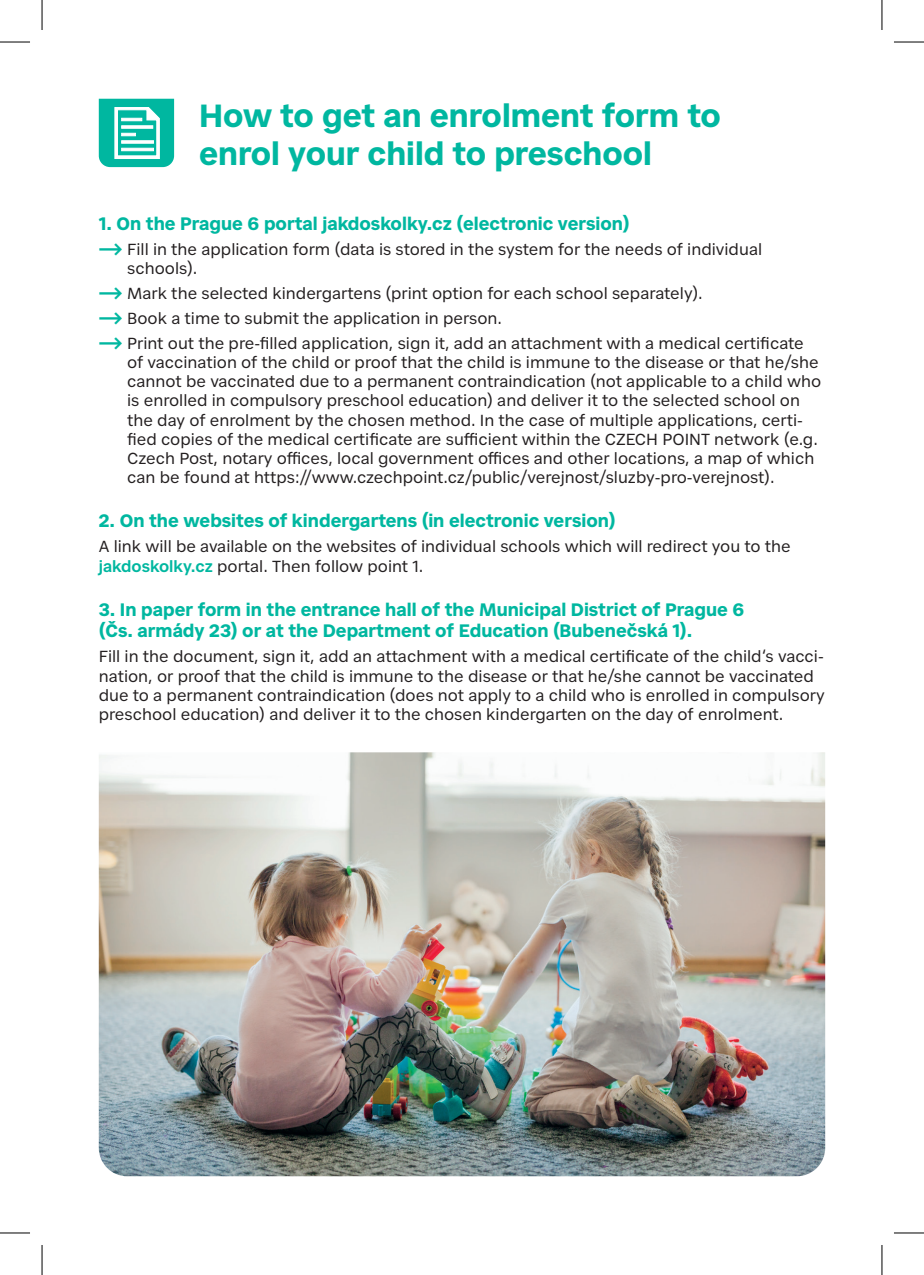
<style>
.page{position:relative;width:924px;height:1275px;background:#fff}
.page>*{position:absolute;margin:0;border:0;box-sizing:border-box;transform-origin:0 0}
.t1{font:700 32px/38.4px "Civil Premium";color:#00b7a0}
.t2{font:700 18px/21.6px "Civil Premium";color:#00b7a0}
.t3{font:16px/19.2px "Civil Premium";color:#231f20}
.s1{font-weight:700;color:#00b7a0}
.s2{font-weight:600;color:#00b7a0}
</style>
<div class="page">
<img style="left:99px;top:752px;width:725px;height:424px">
<svg style="left:99px;top:99px;width:75px;height:68px"></svg>
<hr style="left:0;top:42px;width:30px;height:1px;background:#000">
<hr style="left:893px;top:42px;width:30px;height:1px;background:#000">
<hr style="left:0;top:1232px;width:30px;height:1px;background:#000">
<hr style="left:893px;top:1232px;width:30px;height:1px;background:#000">
<hr style="left:42px;top:0;width:1px;height:30px;background:#000">
<hr style="left:42px;top:1245px;width:1px;height:30px;background:#000">
<hr style="left:881px;top:0;width:1px;height:30px;background:#000">
<hr style="left:881px;top:1245px;width:1px;height:30px;background:#000">
<p class="t1" style="left:199px;top:93px;width:523px">How to get an enrolment form to enrol your child to preschool</p>
<p class="t2" style="left:99px;top:211px;width:532px">1. On the Prague 6 portal jakdoskolky.cz (electronic version)</p>
<p class="t3" style="left:127px;top:238px;width:636px;text-indent:-28px"><span class="s1">⟶</span> Fill in the application form (data is stored in the system for the needs of individual schools).</p>
<p class="t3" style="left:99px;top:282px;width:605px"><span class="s1">⟶</span> Mark the selected kindergartens (print option for each school separately).</p>
<p class="t3" style="left:99px;top:307px;width:404px"><span class="s1">⟶</span> Book a time to submit the application in person.</p>
<p class="t3" style="left:127px;top:332px;width:695px;text-indent:-28px"><span class="s1">⟶</span> Print out the pre-filled application, sign it, add an attachment with a medical certificate of vaccination of the child or proof that the child is immune to the disease or that he/she cannot be vaccinated due to a permanent contraindication (not applicable to a child who is enrolled in compulsory preschool education) and deliver it to the selected school on the day of enrolment by the chosen method. In the case of multiple applications, certi&shy;fied copies of the medical certificate are sufficient within the CZECH POINT network (e.g.<br>Czech Post, notary offices, local government offices and other locations, a map of which can be found at https://www.czechpoint.cz/public/verejnost/sluzby-pro-verejnost).</p>
<p class="t2" style="left:99px;top:508px;width:518px">2. On the websites of kindergartens (in electronic version)</p>
<p class="t3" style="left:99px;top:535px;width:693px">A link will be available on the websites of individual schools which will redirect you to the <span class="s2">jakdoskolky.cz</span> portal. Then follow point 1.</p>
<p class="t2" style="left:99px;top:597px;width:646px">3. In paper form in the entrance hall of the Municipal District of Prague 6 (Čs. armády 23) or at the Department of Education (Bubenečská 1).</p>
<p class="t3" style="left:99px;top:645px;width:727px">Fill in the document, sign it, add an attachment with a medical certificate of the child‘s vacci&shy;nation, or proof that the child is immune to the disease or that he/she cannot be vaccinated due to a permanent contraindication (does not apply to a child who is enrolled in compulsory preschool education) and deliver it to the chosen kindergarten on the day of enrolment.</p>
</div>
